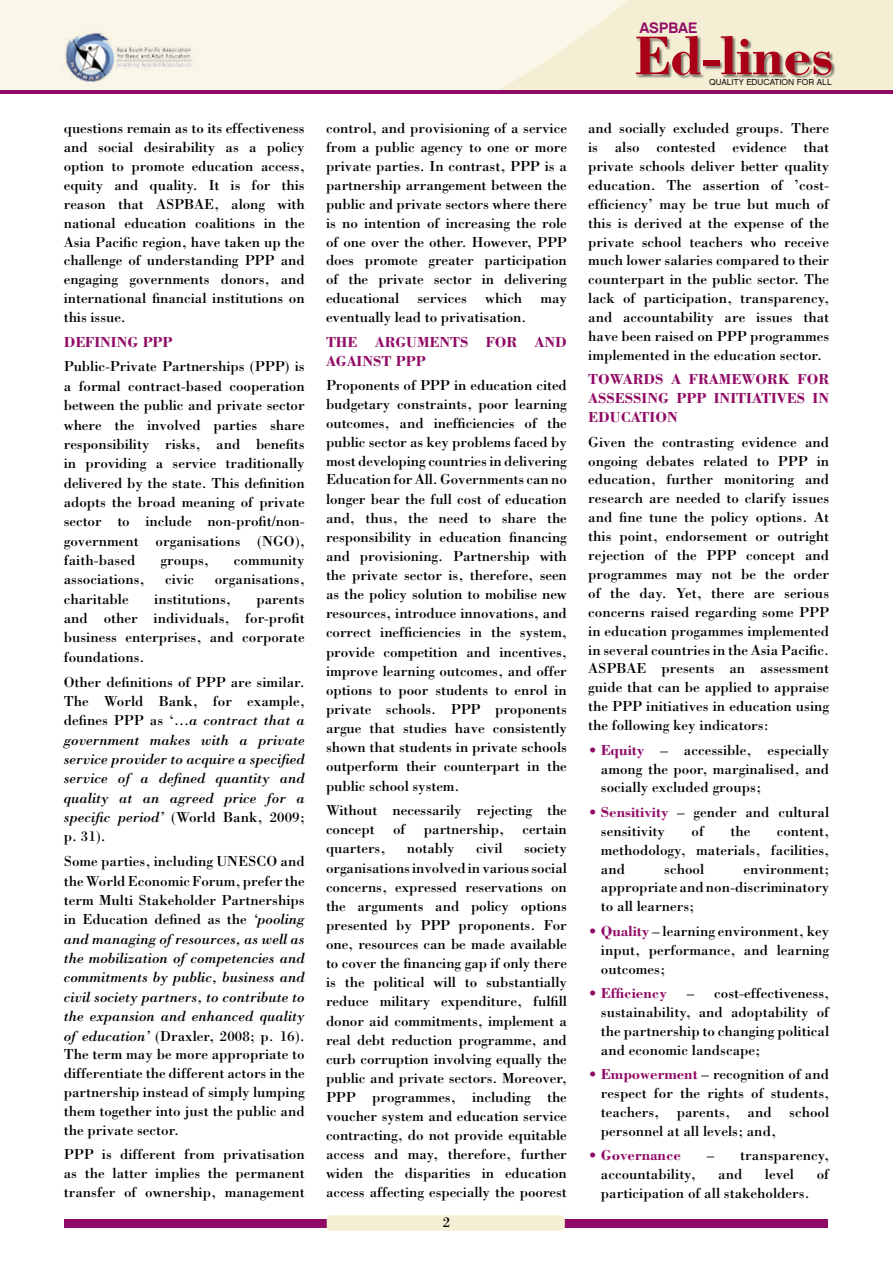
<style>
.page{position:relative;width:893px;height:1263px;background:#fff}
.page>*{position:absolute;margin:0;border:0;box-sizing:border-box;transform-origin:0 0}
.t1{font:700 56.1px "Bodoni";color:#a90017}
.t2{font:15.15px "Chalet New York Nineteen Sixty";color:#900b65}
.t3{font:15px/18.9px "Bodoni";color:#000;text-align:justify}
.t4{font:italic 15px/19.4px "Bodoni";color:#000;text-align:justify}
.t5{font:700 15px/18.9px "Bodoni";color:#900b65}
.t6{font:8.7px "Chalet London Nineteen Sixty";color:#000}
.s1{font-style:normal}
.s2{font-style:italic}
.s3{color:#900b65}
.s4{font-weight:700;color:#900b65}
.s5{font-weight:400}
</style>
<div class="page">
<svg style="left:0;top:89px;width:893px;height:5px;background:#a4397d"></svg>
<svg style="left:0;top:0;width:893px;height:89px;background:#f8f4e2"></svg>
<div style="left:64px;top:1219px;width:764px;height:8px;background:#900b65"></div>
<div style="left:327px;top:1215px;width:238px;height:16px;background:#f4efd4;border-radius:4px"></div>
<img style="left:61px;top:28px;width:134px;height:58px">
<div style="left:636px;top:36px;width:199px;height:42px;background:#000;opacity:.5"></div>
<p class="t3" style="left:64px;top:119px;width:242px">questions remain as to its effectiveness and social desirability as a policy option to promote education access, equity and quality. It is for this reason that ASPBAE, along with national education coalitions in the Asia Pacific region, have taken up the challenge of understanding PPP and engaging governments donors, and international financial institutions on this issue.</p>
<p class="t5" style="left:64px;top:332px;width:110px">DEFINING PPP</p>
<p class="t3" style="left:64px;top:357px;width:242px;line-height:19.4px">Public-Private Partnerships (PPP) is a formal contract-based cooperation between the public and private sector where the involved parties share responsibility risks, and benefits in providing a service traditionally delivered by the state. This definition adopts the broad meaning of private sector to include non-profit/non&shy;government organisations (NGO), faith-based</p>
<p class="t3" style="left:160px;top:550px;width:50px">groups,</p>
<p class="t3" style="left:234px;top:550px;width:72px">community</p>
<p class="t3" style="left:64px;top:570px;width:82px">associations,</p>
<p class="t3" style="left:165px;top:570px;width:31px">civic</p>
<p class="t3" style="left:215px;top:570px;width:91px">organisations,</p>
<p class="t3" style="left:64px;top:589px;width:66px">charitable</p>
<p class="t3" style="left:154px;top:589px;width:78px">institutions,</p>
<p class="t3" style="left:64px;top:589px;width:242px;line-height:19.4px;text-indent:193px">parents and other individuals, for-profit business enterprises, and corporate foundations.</p>
<p class="t4" style="left:64px;top:672px;width:242px"><span class="s1">Other definitions of PPP are similar.<br>The World Bank, for example, defines PPP as ‘</span>…a contract that a government makes with a private service provider to acquire a specified service of a defined quantity and quality at an agreed price for a specific period’ <span class="s1">(World Bank, 2009; p. 31).</span></p>
<p class="t3" style="left:64px;top:851px;width:242px">Some parties, including UNESCO and the World Economic Forum, prefer the term Multi Stakeholder Partnerships in Education defined as the <span class="s2">‘pooling and managing of resources, as well as the mobilization of competencies and commitments by public, business and civil society partners, to contribute to the expansion and enhanced quality of education’</span> (Draxler, 2008; p. 16).<br>The term may be more appropriate to differentiate the different actors in the partnership instead of simply lumping them together into just the public and the private sector.</p>
<p class="t3" style="left:64px;top:1145px;width:242px">PPP is different from privatisation as the latter implies the permanent transfer of ownership, management</p>
<p class="t3" style="left:326px;top:119px;width:242px">control, and provisioning of a service from a public agency to one or more private parties. In contrast, PPP is a partnership arrangement between the public and private sectors where there is no intention of increasing the role of one over the other. However, PPP does promote greater participation of the private sector in delivering educational services which may eventually lead to privatisation.</p>
<p class="t5" style="left:326px;top:332px;width:31px">THE</p>
<p class="t5" style="left:375px;top:332px;width:85px">ARGUMENTS</p>
<p class="t5" style="left:486px;top:332px;width:79px">FOR AND</p>
<p class="t5" style="left:326px;top:351px;width:101px">AGAINST PPP</p>
<p class="t3" style="left:326px;top:375px;width:242px">Proponents of PPP in education cited budgetary constraints, poor learning outcomes, and inefficiencies of the public sector as key problems faced by most developing countries in delivering Education for All. Governments can no longer bear the full cost of education and, thus, the need to share the responsibility in education financing and provisioning. Partnership with the private sector is, therefore, seen as the policy solution to mobilise new resources, introduce innovations, and correct inefficiencies in the system, provide competition and incentives, improve learning outcomes, and offer options to poor students to enrol in private schools. PPP proponents argue that studies have consistently shown that students in private schools outperform their counterpart in the public school system.</p>
<p class="t3" style="left:326px;top:800px;width:242px">Without necessarily rejecting the concept of partnership, certain quarters,</p>
<p class="t3" style="left:407px;top:839px;width:49px">notably</p>
<p class="t3" style="left:476px;top:839px;width:28px">civil</p>
<p class="t3" style="left:326px;top:839px;width:242px;text-indent:198px">society organisations involved in various social concerns, expressed reservations on the arguments and policy options presented by PPP proponents. For one, resources can be made available to cover the financing gap if only there is the political will to substantially reduce military expenditure, fulfill donor aid commitments, implement a real debt reduction programme, and curb corruption involving equally the public and private sectors. Moreover, PPP programmes, including the voucher system and education service contracting, do not provide equitable access and may, therefore, further widen the disparities in education access affecting especially the poorest</p>
<p class="t3" style="left:443px;top:1213px;width:9px">2</p>
<p class="t2" style="left:639px;top:18px;width:50px">ASPBAE</p>
<h1 class="t1" style="left:634px;top:21px;width:201px">ED-LINES</h1>
<p class="t6" style="left:709px;top:77px;width:124px">QUALITY EDUCATION FOR ALL</p>
<p class="t3" style="left:588px;top:119px;width:242px">and socially excluded groups. There is also contested evidence that private schools deliver better quality education. The assertion of ’cost&shy;efficiency’ may be true but much of this is derived at the expense of the private school teachers who receive much lower salaries compared to their counterpart in the public sector. The lack of participation, transparency, and accountability are issues that have been raised on PPP programmes implemented in the education sector.</p>
<p class="t5" style="left:588px;top:370px;width:242px">TOWARDS A FRAMEWORK FOR<br>ASSESS</p>
<p class="t5" style="left:588px;top:389px;width:242px;text-indent:53px">ING PPP INITIATIVES IN<br>EDUCATION</p>
<p class="t3" style="left:588px;top:432px;width:242px">Given the contrasting evidence and ongoing debates related to PPP in education, further monitoring and research are needed to clarify issues and fine tune the policy options. At this point, endorsement or outright rejection of the PPP concept and programmes may not be the order of the day. Yet, there are serious concerns raised regarding some PPP in education progammes implemented in several countries in the Asia Pacific.<br>ASPBAE presents an assessment guide that can be applied to appraise the PPP initiatives in education using the following key indicators:</p>
<p class="t3" style="left:601px;top:740px;width:230px;text-indent:-13px"><span class="s3">•</span> <span class="s4">EQUITY</span> – accessible, especially among the poor, marginalised, and socially excluded groups;</p>
<p class="t3" style="left:601px;top:802px;width:230px;text-indent:-13px"><span class="s3">•</span> <span class="s4">SENSITIVITY</span> – gender and cultural sensitivity</p>
<p class="t3" style="left:691px;top:821px;width:14px">of</p>
<p class="t3" style="left:730px;top:821px;width:21px">the</p>
<p class="t3" style="left:601px;top:821px;width:230px;text-indent:176px">content, methodology, materials, facilities, and</p>
<p class="t3" style="left:664px;top:859px;width:42px">school</p>
<p class="t3" style="left:601px;top:859px;width:230px;text-indent:142px">environment; appropriate and non-discriminatory to all learners;</p>
<p class="t3" style="left:601px;top:921px;width:230px;text-indent:-13px"><span class="s3">•</span> <span class="s4">QUALITY</span> – learning environment, key input, performance, and learning outcomes;</p>
<p class="t5" style="left:588px;top:983px;width:80px"><span class="s5">•</span> EFFICIENCY</p>
<p class="t3" style="left:601px;top:983px;width:230px;text-indent:86px">– cost-effectiveness, sustainability, and adoptability of the partnership to changing political and economic landscape;</p>
<p class="t3" style="left:601px;top:1064px;width:230px;text-indent:-13px"><span class="s3">•</span> <span class="s4">EMPOWERMENT</span> – recognition of and respect for the rights of students, teachers, parents, and school personnel at all levels; and,</p>
<p class="t5" style="left:588px;top:1145px;width:94px"><span class="s5">•</span> GOVERNANCE</p>
<p class="t3" style="left:707px;top:1146px;width:124px">– transparency,</p>
<p class="t3" style="left:601px;top:1164px;width:96px">accountability,</p>
<p class="t3" style="left:718px;top:1164px;width:26px">and</p>
<p class="t3" style="left:765px;top:1164px;width:31px">level</p>
<p class="t3" style="left:817px;top:1164px;width:14px">of</p>
<p class="t3" style="left:601px;top:1183px;width:210px">participation of all stakeholders.</p>
</div>
